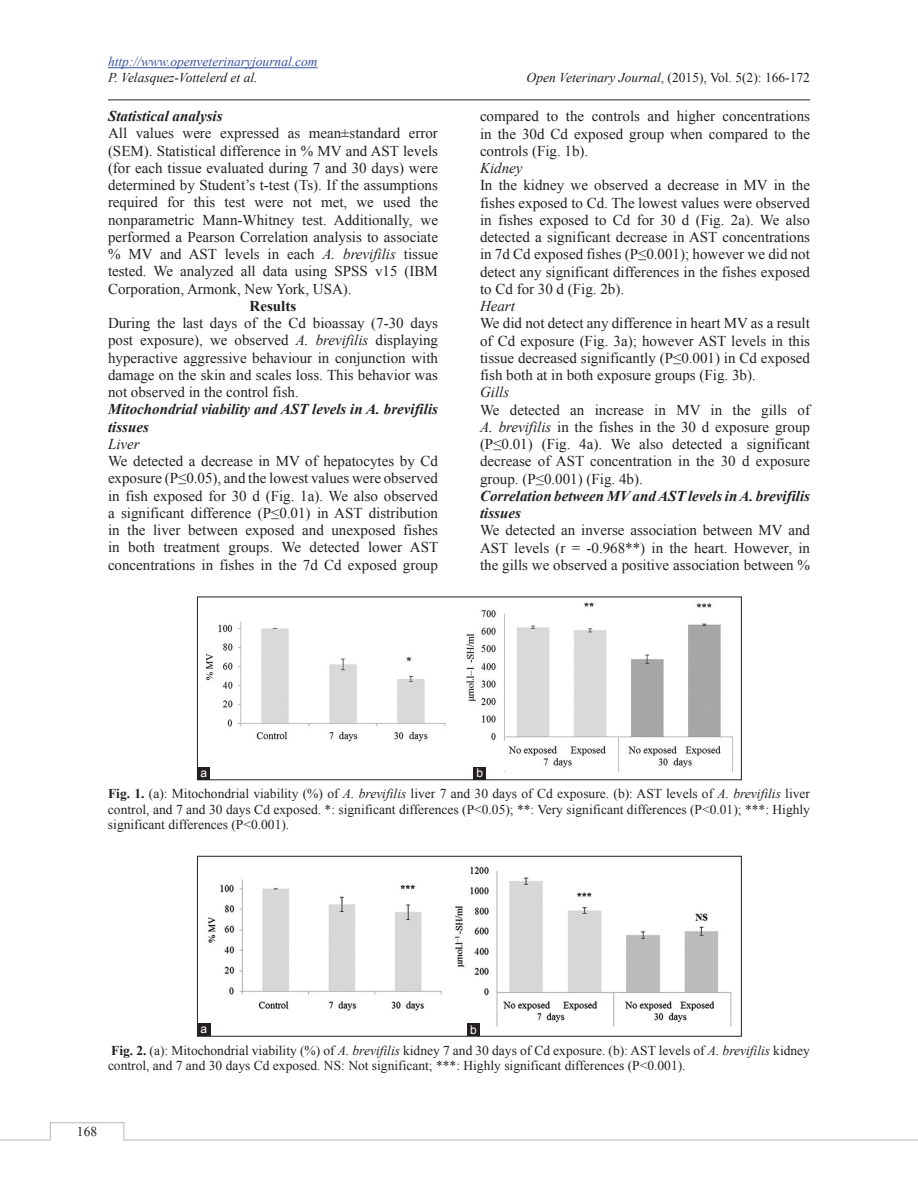
<style>
.page{position:relative;width:918px;height:1188px;background:#fff}
.page>*{position:absolute;margin:0;border:0;box-sizing:border-box;transform-origin:0 0}
.TX{font:15px/17.2px "Times New Roman";color:#231f20;text-align:justify}
.TX-2{font:italic 700 15px/17.2px "Times New Roman";color:#231f20}
.t1{font:italic 15px "Times New Roman";color:#231f20}
.t2{font:700 15px "Times New Roman";color:#231f20}
.FGC{font:13.5px/15.5px "Times New Roman";color:#231f20;text-align:justify}
.RH{font:13.5px "Times New Roman";color:#231f20}
.WEB{font:italic 13.5px "Times New Roman";color:#3a53a3}
.RH-2{font:italic 13.5px "Times New Roman";color:#231f20}
.LABEL{font:12px "Arial";color:#fff}
.s1{font-style:italic}
.s2{font-weight:700}
</style>
<div class="page">
<hr style="left:108px;top:67px;width:210px;height:1px;background:#3a53a3">
<hr style="left:108px;top:100px;width:702px;height:1px;background:#231f20">
<hr style="left:124px;top:1139px;width:794px;height:2px;background:#bcbdc0">
<svg style="left:49px;top:1122px;width:76px;height:19px"></svg>
<hr style="left:0;top:1139px;width:50px;height:2px;background:#bcbdc0">
<img style="left:206px;top:602px;width:527px;height:176px">
<div style="left:474px;top:767px;width:12px;height:13px;background:#231f20"></div>
<div style="left:198px;top:767px;width:12px;height:13px;background:#231f20"></div>
<img style="left:208px;top:866px;width:524px;height:168px">
<div style="left:197px;top:856px;width:545px;height:180px;border:1px solid #231f20"></div>
<div style="left:467px;top:1023px;width:13px;height:13px;background:#231f20"></div>
<div style="left:198px;top:1023px;width:12px;height:13px;background:#231f20"></div>
<p class="WEB" style="left:108px;top:52px;width:211px">http://www.openveterinaryjournal.com</p>
<p class="RH-2" style="left:108px;top:68px;width:151px">P. Velasquez-Vottelerd et al.</p>
<p class="RH" style="left:527px;top:68px;width:285px"><span class="s1">Open Veterinary Journal</span>, (2015), Vol. 5(2): 166-172</p>
<h2 class="TX-2" style="left:108px;top:107px;width:116px">Statistical analysis</h2>
<p class="TX" style="left:108px;top:124px;width:332px">All values were expressed as mean±standard error (SEM). Statistical difference in % MV and AST levels (for each tissue evaluated during 7 and 30 days) were determined by Student’s t-test (Ts). If the assumptions required for this test were not met, we used the nonparametric Mann-Whitney test. Additionally, we performed a Pearson Correlation analysis to associate % MV and AST levels in each <span class="s1">A. brevifilis</span> tissue tested. We analyzed all data using SPSS v15 (IBM Corporation, Armonk, New York, USA).</p>
<h1 class="t2" style="left:250px;top:295px;width:48px">Results</h1>
<p class="TX" style="left:108px;top:314px;width:332px">During the last days of the Cd bioassay (7-30 days post exposure), we observed <span class="s1">A. brevifilis</span> displaying hyperactive aggressive behaviour in conjunction with damage on the skin and scales loss. This behavior was not observed in the control fish.</p>
<p class="TX-2" style="left:108px;top:400px;width:332px">Mitochondrial viability and AST levels in A. brevifilis tissues</p>
<h3 class="t1" style="left:108px;top:434px;width:33px">Liver</h3>
<p class="TX" style="left:108px;top:452px;width:332px">We detected a decrease in MV of hepatocytes by Cd exposure (P≤0.05), and the lowest values were observed in fish exposed for 30 d (Fig. 1a). We also observed a significant difference (P≤0.01) in AST distribution in the liver between exposed and unexposed fishes in both treatment groups. We detected lower AST concentrations in fishes in the 7d Cd exposed group</p>
<p class="TX" style="left:480px;top:107px;width:332px">compared to the controls and higher concentrations in the 30d Cd exposed group when compared to the controls (Fig. 1b).</p>
<h3 class="t1" style="left:480px;top:158px;width:44px">Kidney</h3>
<p class="TX" style="left:480px;top:176px;width:332px">In the kidney we observed a decrease in MV in the fishes exposed to Cd. The lowest values were observed in fishes exposed to Cd for 30 d (Fig. 2a). We also detected a significant decrease in AST concentrations in 7d Cd exposed fishes (P≤0.001); however we did not detect any significant differences in the fishes exposed to Cd for 30 d (Fig. 2b).</p>
<h3 class="t1" style="left:480px;top:296px;width:36px">Heart</h3>
<p class="TX" style="left:480px;top:314px;width:332px">We did not detect any difference in heart MV as a result of Cd exposure (Fig. 3a); however AST levels in this tissue decreased significantly (P≤0.001) in Cd exposed fish both at in both exposure groups (Fig. 3b).</p>
<h3 class="t1" style="left:480px;top:382px;width:31px">Gills</h3>
<p class="TX" style="left:480px;top:401px;width:332px">We detected an increase in MV in the gills of <span class="s1">A. brevifilis</span> in the fishes in the 30 d exposure group (P≤0.01) (Fig. 4a). We also detected a significant decrease of AST concentration in the 30 d exposure group. (P≤0.001) (Fig. 4b).</p>
<p class="TX-2" style="left:480px;top:487px;width:332px">Correlation between MV and AST levels in A. brevifilis tissues</p>
<p class="TX" style="left:480px;top:521px;width:332px">We detected an inverse association between MV and AST levels (r = -0.968**) in the heart. However, in the gills we observed a positive association between %</p>
<p class="LABEL" style="left:201px;top:764px;width:8px">a</p>
<p class="LABEL" style="left:477px;top:765px;width:8px">b</p>
<p class="FGC" style="left:108px;top:786px;width:704px"><span class="s2">Fig. 1.</span> (a): Mitochondrial viability (%) of <span class="s1">A. brevifilis</span> liver 7 and 30 days of Cd exposure. (b): AST levels of <span class="s1">A. brevifilis</span> liver control, and 7 and 30 days Cd exposed. *: significant differences (P&lt;0.05); **: Very significant differences (P&lt;0.01); ***: Highly significant differences (P&lt;0.001).</p>
<p class="LABEL" style="left:201px;top:1020px;width:8px">a</p>
<p class="LABEL" style="left:470px;top:1022px;width:8px">b</p>
<p class="FGC" style="left:108px;top:1042px;width:704px"><span class="s2">Fig. 2.</span> (a): Mitochondrial viability (%) of <span class="s1">A. brevifilis</span> kidney 7 and 30 days of Cd exposure. (b): AST levels of <span class="s1">A. brevifilis</span> kidney control, and 7 and 30 days Cd exposed. NS: Not significant; ***: Highly significant differences (P&lt;0.001).</p>
<p class="FGC" style="left:77px;top:1124px;width:22px">168</p>
</div>
